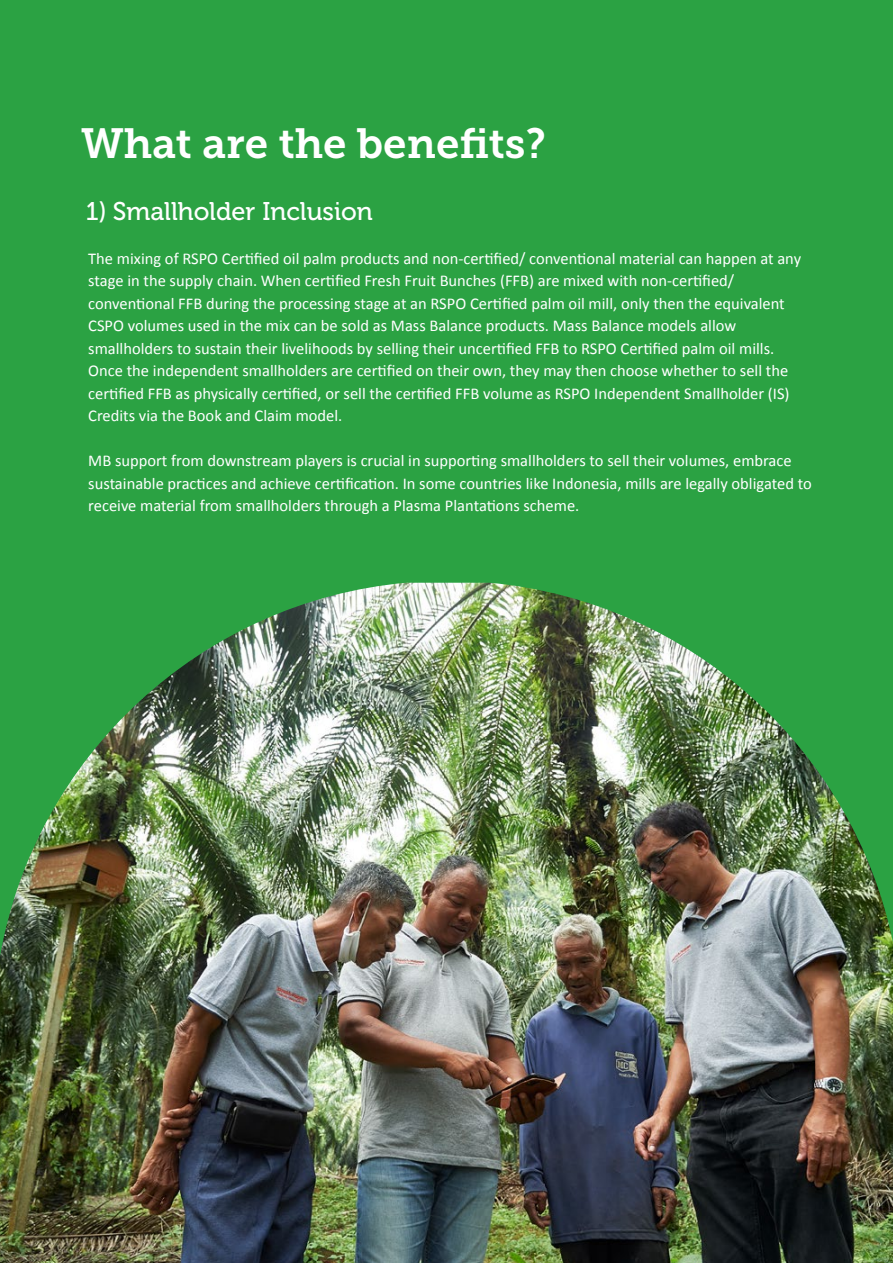
<style>
.page{position:relative;width:893px;height:1263px;background:#2ba243}
.page>*{position:absolute;margin:0;border:0;box-sizing:border-box;transform-origin:0 0}
.t1{font:42px "Museo Slab 700";color:#fff}
.t2{font:25.5px "Museo 500";color:#fff}
.t3{font:16.5px/22.5px "Calibri";color:#fff}
</style>
<div class="page">
<img style="left:0;top:583px;width:893px;height:680px">
<h1 class="t1" style="left:81px;top:120px;width:466px">What are the benefits?</h1>
<h2 class="t2" style="left:86px;top:198px;width:289px">1) Smallholder Inclusion</h2>
<p class="t3" style="left:88px;top:247px;width:714px">The mixing of RSPO Certified oil palm products and non-certified/ conventional material can happen at any stage in the supply chain. When certified Fresh Fruit Bunches (FFB) are mixed with non-certified/ conventional FFB during the processing stage at an RSPO Certified palm oil mill, only then the equivalent CSPO volumes used in the mix can be sold as Mass Balance products. Mass Balance models allow smallholders to sustain their livelihoods by selling their uncertified FFB to RSPO Certified palm oil mills.<br>Once the independent smallholders are certified on their own, they may then choose whether to sell the certified FFB as physically certified, or sell the certified FFB volume as RSPO Independent Smallholder (IS)<br>Credits via the Book and Claim model.</p>
<p class="t3" style="left:88px;top:449px;width:725px">MB support from downstream players is crucial in supporting smallholders to sell their volumes, embrace sustainable practices and achieve certification. In some countries like Indonesia, mills are legally obligated to receive material from smallholders through a Plasma Plantations scheme.</p>
</div>
